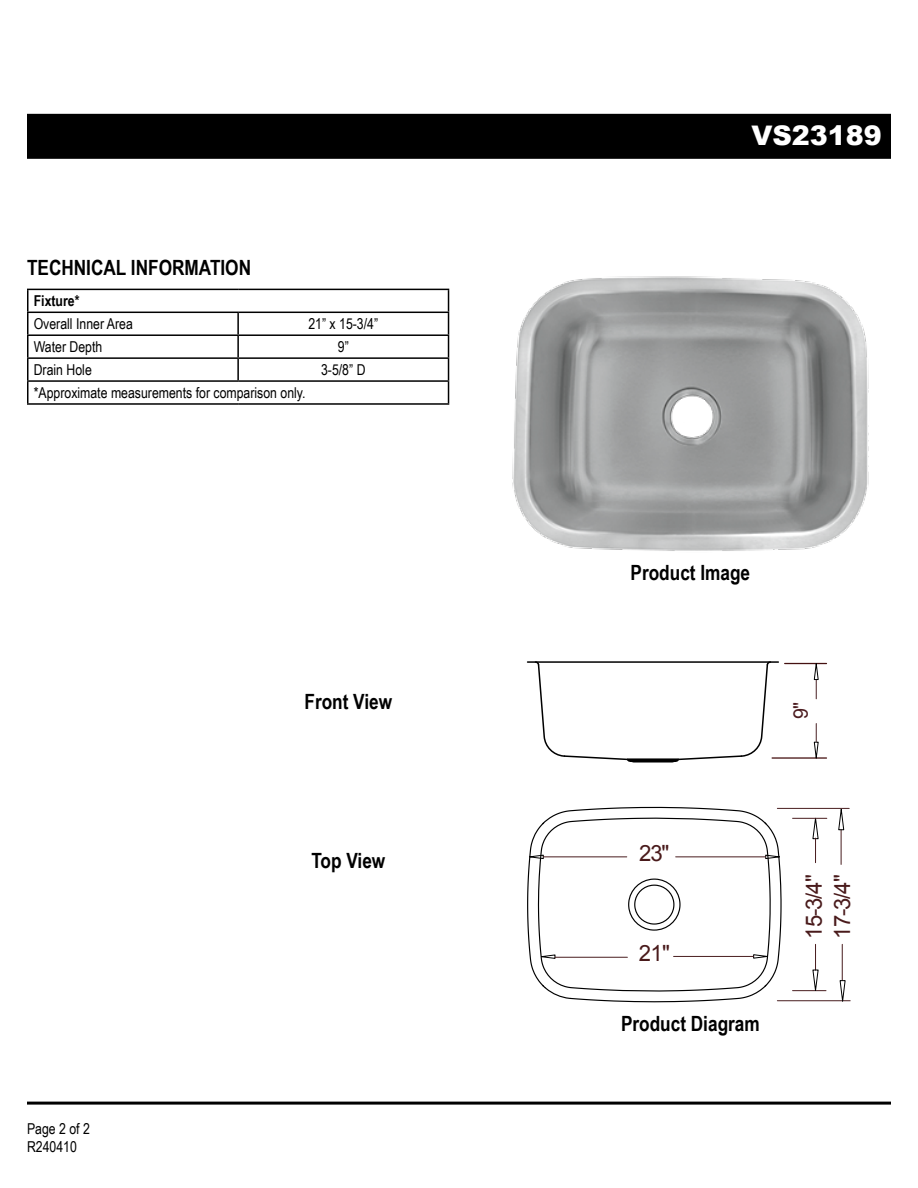
<style>
.page{position:relative;width:918px;height:1188px;background:#fff}
.page>*{position:absolute;margin:0;border:0;box-sizing:border-box;transform-origin:0 0}
.t1{font:900 27px "Arial";color:#fff}
.t2{font:22.5px "Arial";color:#491a1b}
.t3{font:22.35px "Arial";color:#491a1b}
.t4{font:700 21px "Arial Narrow";color:#000}
.t5{font:20.1px "Arial";color:#4c1c20}
.t6{font:15px/18px "Arial Narrow";color:#000}
.t7{font:700 15px "Arial Narrow";color:#000}
</style>
<div class="page">
<div style="left:27px;top:114px;width:864px;height:45px;background:#000"></div>
<hr style="left:27px;top:1102px;width:864px;height:3px;background:#000">
<img style="left:512px;top:276px;width:357px;height:275px">
<svg style="left:527px;top:806px;width:255px;height:197px"></svg>
<svg style="left:763px;top:821px;width:5px;height:4px"></svg>
<svg style="left:541px;top:821px;width:4px;height:4px"></svg>
<svg style="left:541px;top:984px;width:31px;height:16px"></svg>
<svg style="left:763px;top:984px;width:5px;height:4px"></svg>
<hr style="left:793px;top:818px;width:34px;height:1px;background:#481c1e">
<hr style="left:793px;top:990px;width:33px;height:1px;background:#481c1e">
<svg style="left:812px;top:817px;width:7px;height:46px"></svg>
<svg style="left:765px;top:854px;width:15px;height:6px"></svg>
<hr style="left:676px;top:856px;width:90px;height:1px;background:#481c1e">
<hr style="left:777px;top:808px;width:72px;height:1px;background:#481c1e">
<hr style="left:777px;top:1000px;width:73px;height:1px;background:#481c1e">
<hr style="left:841px;top:830px;width:1px;height:34px;background:#481c1e">
<hr style="left:842px;top:944px;width:1px;height:36px;background:#481c1e">
<svg style="left:529px;top:854px;width:15px;height:6px"></svg>
<hr style="left:543px;top:856px;width:84px;height:1px;background:#481c1e">
<svg style="left:838px;top:808px;width:7px;height:23px"></svg>
<svg style="left:812px;top:944px;width:7px;height:47px"></svg>
<svg style="left:839px;top:980px;width:7px;height:22px"></svg>
<svg style="left:753px;top:954px;width:15px;height:5px"></svg>
<hr style="left:674px;top:956px;width:79px;height:1px;background:#481c1e">
<svg style="left:540px;top:954px;width:16px;height:6px"></svg>
<hr style="left:555px;top:957px;width:72px;height:1px;background:#481c1e">
<hr style="left:528px;top:661px;width:250px;height:2px;background:#000">
<svg style="left:534px;top:661px;width:238px;height:102px"></svg>
<hr style="left:772px;top:757px;width:54px;height:2px;background:#451111">
<hr style="left:785px;top:663px;width:41px;height:1px;background:#451111">
<svg style="left:813px;top:663px;width:6px;height:36px"></svg>
<svg style="left:813px;top:724px;width:6px;height:35px"></svg>
<hr style="left:27px;top:289px;width:211px;height:1px;background:#000">
<hr style="left:238px;top:289px;width:211px;height:1px;background:#000">
<hr style="left:27px;top:312px;width:211px;height:1px;background:#000">
<hr style="left:238px;top:312px;width:211px;height:1px;background:#000">
<hr style="left:237px;top:313px;width:2px;height:21px;background:#000">
<hr style="left:27px;top:334px;width:211px;height:2px;background:#000">
<hr style="left:238px;top:334px;width:211px;height:2px;background:#000">
<hr style="left:237px;top:336px;width:2px;height:21px;background:#000">
<hr style="left:27px;top:357px;width:211px;height:2px;background:#000">
<hr style="left:238px;top:357px;width:211px;height:2px;background:#000">
<hr style="left:237px;top:359px;width:2px;height:21px;background:#000">
<hr style="left:27px;top:380px;width:211px;height:2px;background:#000">
<svg style="left:27px;top:290px;width:1px;height:113px"></svg>
<hr style="left:238px;top:380px;width:211px;height:2px;background:#000">
<svg style="left:448px;top:290px;width:1px;height:113px"></svg>
<hr style="left:27px;top:403px;width:211px;height:2px;background:#000">
<hr style="left:238px;top:403px;width:211px;height:2px;background:#000">
<h3 class="t4" style="left:27px;top:252px;width:226px">TECHNICAL INFORMATION</h3>
<p class="t7" style="left:34px;top:290px;width:47px">Fixture*</p>
<p class="t6" style="left:34px;top:314px;width:101px">Overall Inner Area</p>
<p class="t6" style="left:308px;top:314px;width:71px">21” x 15-3/4”</p>
<p class="t6" style="left:34px;top:337px;width:70px">Water Depth</p>
<p class="t6" style="left:338px;top:337px;width:12px">9”</p>
<p class="t6" style="left:34px;top:360px;width:60px">Drain Hole</p>
<p class="t6" style="left:321px;top:360px;width:46px">3-5/8” D</p>
<p class="t6" style="left:34px;top:383px;width:273px">*Approximate measurements for comparison only.</p>
<h3 class="t4" style="left:304px;top:686px;width:89px">Front View</h3>
<p class="t6" style="left:27px;top:1119px;width:64px">Page 2 of 2<br>R240410</p>
<h3 class="t4" style="left:311px;top:845px;width:76px">Top View</h3>
<h1 class="t1" style="left:751px;top:116px;width:132px">VS23189</h1>
<h3 class="t4" style="left:631px;top:556px;width:121px">Product Image</h3>
<h3 class="t5" style="left:788px;top:719px;width:18px;rotate:-90deg">9"</h3>
<h3 class="t3" style="left:639px;top:839px;width:32px">23"</h3>
<h3 class="t3" style="left:639px;top:938px;width:33px">21"</h3>
<h3 class="t4" style="left:621px;top:1008px;width:140px">Product Diagram</h3>
<h2 class="t2" style="left:799px;top:939px;width:66px;rotate:-90deg">15-3/4"</h2>
<h2 class="t2" style="left:828px;top:939px;width:66px;rotate:-90deg">17-3/4"</h2>
</div>
